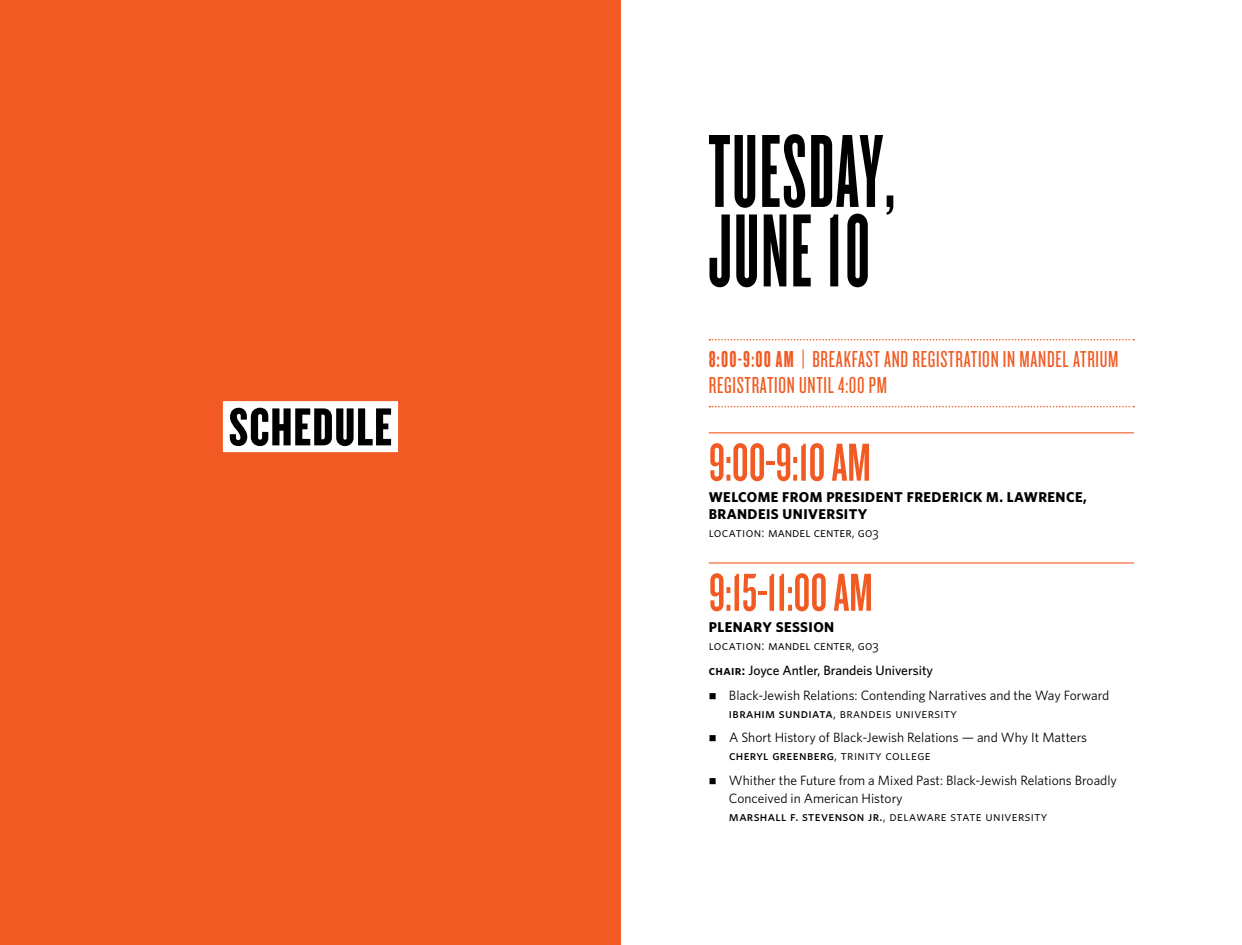
<style>
.page{position:relative;width:1242px;height:945px;background:#fff}
.page>*{position:absolute;margin:0;border:0;box-sizing:border-box;transform-origin:0 0}
.t1{font:108px/79.5px "Knockout HTF66 Full Flyweight";letter-spacing:.02em;color:#000}
.t2{font:55.5px "Knockout HTF47 Bantamweight";color:#f15a22}
.t3{font:55.5px "Knockout HTF68 Full Featherwt";letter-spacing:.025em;color:#000}
.t4{font:24px/25.5px "Knockout HTF27 Junior Bantamwt";letter-spacing:.03em;color:#f15a22}
.t5{font:700 14.25px/16.5px "Whitney";letter-spacing:.03em;color:#000}
.t6{font:13.5px/24.8px "Whitney";color:#000}
.t7{font:13.5px "Whitney Book SC";letter-spacing:.025em;color:#000}
.t8{font:13.5px "Whitney Book SC";color:#000}
.t9{font:13.5px "Whitney Medium SC";letter-spacing:.025em;color:#000}
.s1{font-family:"Knockout HTF67 Full Bantamwt"}
.s2{font-family:"Whitney Semibold SC"}
.s3{font-weight:500}
.s4{font-family:"Whitney Medium SC"}
.s5{font-family:"Whitney Book SC"}
</style>
<div class="page">
<div style="left:0;top:0;width:621px;height:945px;background:#f15a22"></div>
<div style="left:223px;top:401px;width:175px;height:51px;background:#fff"></div>
<svg style="left:710px;top:339px;width:424px;height:1px"></svg>
<svg style="left:710px;top:406px;width:424px;height:1px"></svg>
<hr style="left:709px;top:432px;width:425px;height:1px;background:#f15a22">
<hr style="left:709px;top:562px;width:425px;height:2px;background:#f15a22">
<h2 class="t3" style="left:229px;top:399px;width:162px">SCHEDULE</h2>
<h1 class="t1" style="left:709px;top:132px;width:188px">TUESDAY,<br>JUNE 10</h1>
<h3 class="t4" style="left:709px;top:347px;width:409px"><span class="s1">8:00-9:00 AM</span> | BREAKFAST AND REGISTRATION IN MANDEL ATRIUM<br>REGISTRATION UNTIL 4:00 PM</h3>
<h2 class="t2" style="left:709px;top:435px;width:160px">9:00-9:10 AM</h2>
<p class="t5" style="left:709px;top:488px;width:380px">WELCOME FROM PRESIDENT FREDERICK M. LAWRENCE,<br>BRANDEIS UNIVERSITY</p>
<p class="t8" style="left:709px;top:524px;width:171px">location: mandel center, g03</p>
<h2 class="t2" style="left:709px;top:565px;width:162px">9:15-11:00 AM</h2>
<p class="t5" style="left:709px;top:619px;width:127px">PLENARY SESSION</p>
<p class="t8" style="left:709px;top:638px;width:171px">location: mandel center, g03</p>
<p class="t6" style="left:729px;top:658px;width:382px;text-indent:-20px"><span class="s2">chair:</span> <span class="s3">Joyce Antler, Brandeis University<br></span>Black-Jewish Relations: Contending Narratives and the Way Forward</p>
<p class="t7" style="left:729px;top:705px;width:229px"><span class="s4">ibrahim sundiata</span>, brandeis university</p>
<p class="t6" style="left:729px;top:725px;width:360px">A Short History of Black-Jewish Relations — and Why It Matters</p>
<p class="t9" style="left:729px;top:748px;width:203px">cheryl greenberg<span class="s5">, trinity college</span></p>
<p class="t6" style="left:729px;top:771px;width:390px;line-height:18px">Whither the Future from a Mixed Past: Black-Jewish Relations Broadly<br>Conceived in American History</p>
<p class="t7" style="left:729px;top:809px;width:320px"><span class="s4">marshall f. stevenson jr.</span>, delaware state university</p>
</div>
